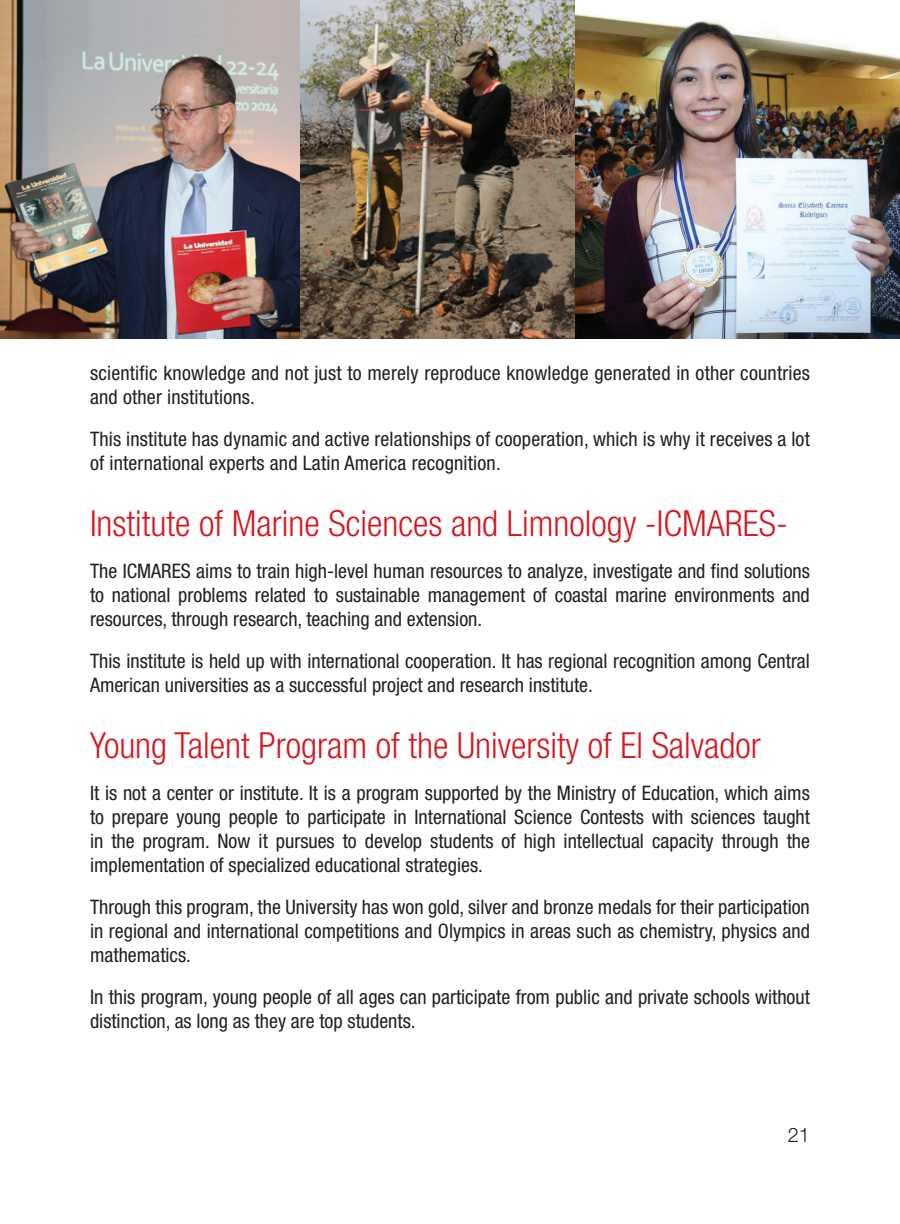
<style>
.page{position:relative;width:900px;height:1224px;background:#fff}
.page>*{position:absolute;margin:0;border:0;box-sizing:border-box;transform-origin:0 0}
.t1{font:300 condensed 36px "Helvetica Neue";color:#d7171f}
.t2{font:condensed 20px/24px "Helvetica Neue";color:#231f20}
.t3{font:300 20px "Helvetica Neue";color:#231f20}
</style>
<div class="page">
<img style="left:0;top:0;width:900px;height:339px">
<p class="t2" style="left:90px;top:360px;width:722px">scientific knowledge and not just to merely reproduce knowledge generated in other countries and other institutions.</p>
<p class="t2" style="left:90px;top:426px;width:721px">This institute has dynamic and active relationships of cooperation, which is why it receives a lot of international experts and Latin America recognition.</p>
<h1 class="t1" style="left:90px;top:502px;width:700px">Institute of Marine Sciences and Limnology -ICMARES-</h1>
<p class="t2" style="left:90px;top:558px;width:721px;text-align:justify">The ICMARES aims to train high-level human resources to analyze, investigate and find solutions to national problems related to sustainable management of coastal marine environments and resources, through research, teaching and extension.</p>
<p class="t2" style="left:90px;top:648px;width:721px">This institute is held up with international cooperation. It has regional recognition among Central<br>American universities as a successful project and research institute.</p>
<h1 class="t1" style="left:90px;top:724px;width:672px">Young Talent Program of the University of El Salvador</h1>
<p class="t2" style="left:90px;top:780px;width:722px;text-align:justify">It is not a center or institute. It is a program supported by the Ministry of Education, which aims to prepare young people to participate in International Science Contests with sciences taught in the program. Now it pursues to develop students of high intellectual capacity through the implementation of specialized educational strategies.</p>
<p class="t2" style="left:90px;top:894px;width:722px;text-align:justify">Through this program, the University has won gold, silver and bronze medals for their participation in regional and international competitions and Olympics in areas such as chemistry, physics and mathematics.</p>
<p class="t2" style="left:90px;top:984px;width:721px">In this program, young people of all ages can participate from public and private schools without distinction, as long as they are top students.</p>
<p class="t3" style="left:788px;top:1123px;width:24px">21</p>
</div>
